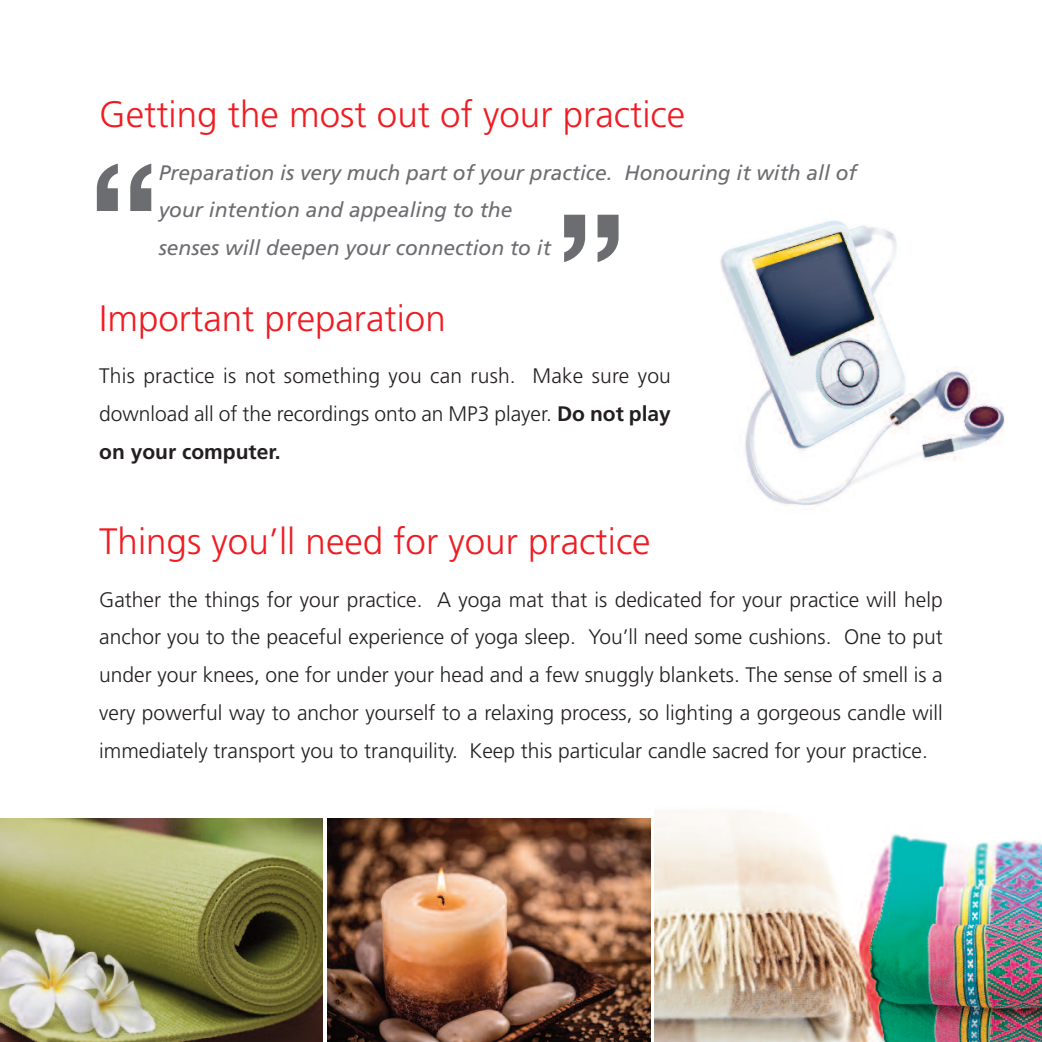
<style>
.page{position:relative;width:1042px;height:1042px;background:#fff}
.page>*{position:absolute;margin:0;border:0;box-sizing:border-box;transform-origin:0 0}
.t1{font:500 168px "Helvetica Neue";color:#6c6d70}
.t2{font:300 36.75px "Frutiger";color:#ee1d23}
.t3{font:300 21px/37.8px "Frutiger";color:#231f20;text-align:justify}
.t4{font:italic 21px/37.8px "Frutiger";color:#6c6d70}
.s1{font-weight:700}
</style>
<div class="page">
<img style="left:720px;top:220px;width:285px;height:285px">
<img style="left:655px;top:811px;width:387px;height:231px">
<img style="left:0;top:819px;width:322px;height:223px">
<img style="left:327px;top:819px;width:323px;height:223px">
<h2 class="t2" style="left:99px;top:99px;width:587px">Getting the most out of your practice</h2>
<p class="t4" style="left:159px;top:155px;width:699px">Preparation is very much part of your practice. Honouring it with all of your intention and appealing to the<br>senses will deepen your connection to it</p>
<h1 class="t1" style="left:87px;top:164px;width:76px">“</h1>
<h1 class="t1" style="left:554px;top:215px;width:76px">”</h1>
<h2 class="t2" style="left:99px;top:303px;width:348px">Important preparation</h2>
<p class="t3" style="left:99px;top:359px;width:573px">This practice is not something you can rush. Make sure you download all of the recordings onto an MP3 player. <span class="s1">Do not play on your computer.</span></p>
<h2 class="t2" style="left:99px;top:526px;width:553px">Things you’ll need for your practice</h2>
<p class="t3" style="left:99px;top:582px;width:845px">Gather the things for your practice. A yoga mat that is dedicated for your practice will help anchor you to the peaceful experience of yoga sleep. You’ll need some cushions. One to put under your knees, one for under your head and a few snuggly blankets. The sense of smell is a very powerful way to anchor yourself to a relaxing process, so lighting a gorgeous candle will immediately transport you to tranquility. Keep this particular candle sacred for your practice.</p>
</div>
